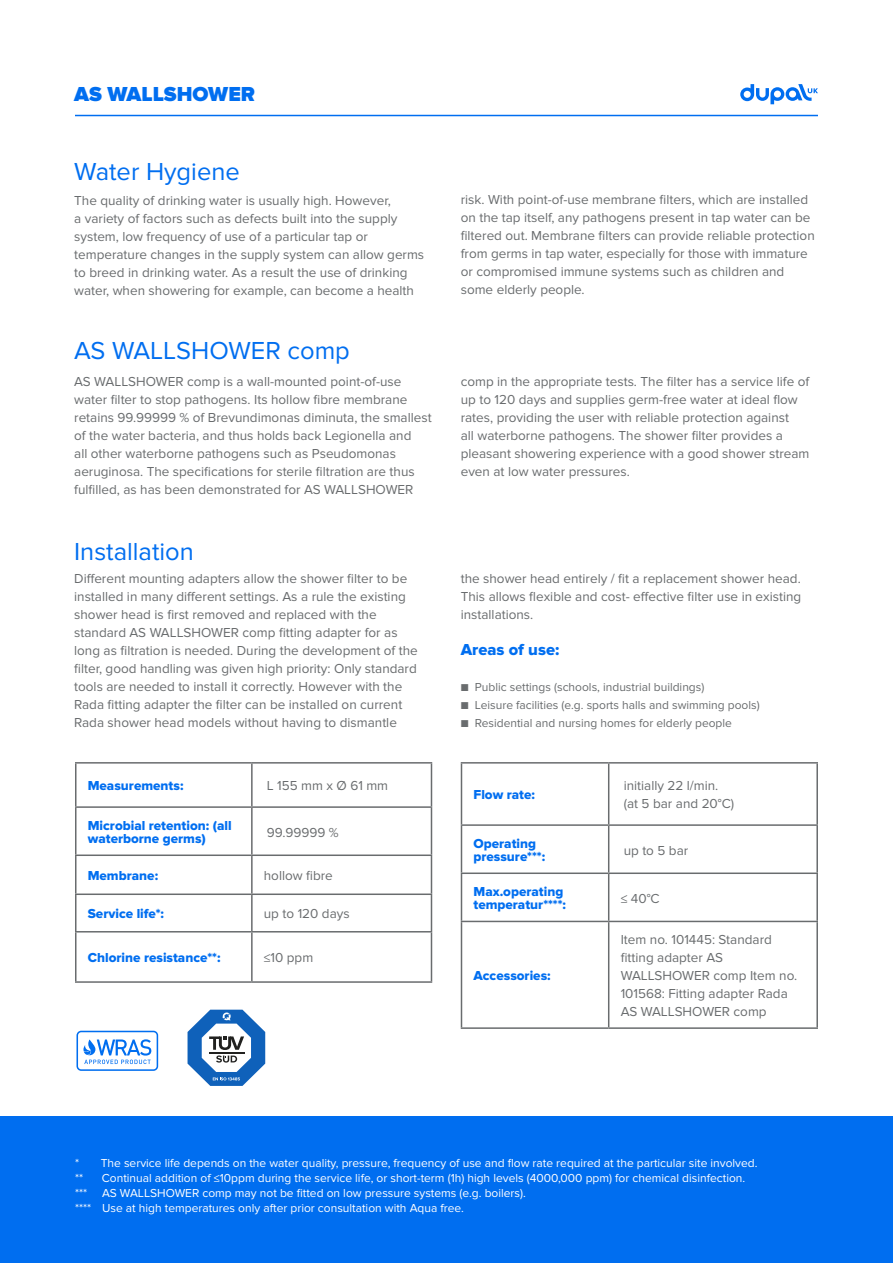
<style>
.page{position:relative;width:893px;height:1263px;background:#fff}
.page>*{position:absolute;margin:0;border:0;box-sizing:border-box;transform-origin:0 0}
.t1{font:25.5px "Proxima Nova";color:#006ef0}
.t2{font:900 21px "Proxima Nova";color:#006ef0}
.t3{font:16.5px "Proxima Nova Extrabld";color:#006ef0}
.t4{font:13.5px/18px "Proxima Nova";color:#696c6e}
.t5{font:13.5px/13.5px "Proxima Nova Extrabld";color:#006ef0}
.t6{font:12px/15px "Proxima Nova";color:#fff}
.t7{font:12px "Proxima Nova";color:#696c6e}
</style>
<div class="page">
<hr style="left:251px;top:764px;width:2px;height:42px;background:#696c6e">
<hr style="left:75px;top:806px;width:177px;height:2px;background:#696c6e">
<hr style="left:252px;top:806px;width:180px;height:2px;background:#696c6e">
<hr style="left:251px;top:808px;width:2px;height:46px;background:#696c6e">
<hr style="left:75px;top:854px;width:177px;height:2px;background:#696c6e">
<hr style="left:252px;top:854px;width:180px;height:2px;background:#696c6e">
<hr style="left:251px;top:856px;width:2px;height:37px;background:#696c6e">
<hr style="left:75px;top:893px;width:177px;height:2px;background:#696c6e">
<hr style="left:252px;top:893px;width:180px;height:2px;background:#696c6e">
<hr style="left:251px;top:895px;width:2px;height:36px;background:#696c6e">
<hr style="left:75px;top:931px;width:177px;height:1px;background:#696c6e">
<hr style="left:252px;top:931px;width:180px;height:1px;background:#696c6e">
<hr style="left:251px;top:932px;width:2px;height:49px;background:#696c6e">
<hr style="left:75px;top:981px;width:177px;height:2px;background:#696c6e">
<hr style="left:252px;top:981px;width:180px;height:2px;background:#696c6e">
<hr style="left:75px;top:762px;width:177px;height:2px;background:#696c6e">
<hr style="left:75px;top:764px;width:1px;height:42px;background:#696c6e">
<hr style="left:252px;top:762px;width:180px;height:2px;background:#696c6e">
<hr style="left:431px;top:764px;width:1px;height:42px;background:#696c6e">
<hr style="left:75px;top:808px;width:1px;height:46px;background:#696c6e">
<hr style="left:431px;top:808px;width:1px;height:46px;background:#696c6e">
<hr style="left:75px;top:856px;width:1px;height:37px;background:#696c6e">
<hr style="left:431px;top:856px;width:1px;height:37px;background:#696c6e">
<hr style="left:75px;top:895px;width:1px;height:36px;background:#696c6e">
<hr style="left:431px;top:895px;width:1px;height:36px;background:#696c6e">
<hr style="left:75px;top:932px;width:1px;height:49px;background:#696c6e">
<hr style="left:431px;top:932px;width:1px;height:49px;background:#696c6e">
<hr style="left:608px;top:764px;width:1px;height:60px;background:#696c6e">
<hr style="left:461px;top:824px;width:148px;height:2px;background:#696c6e">
<hr style="left:609px;top:824px;width:209px;height:2px;background:#696c6e">
<hr style="left:608px;top:826px;width:1px;height:46px;background:#696c6e">
<hr style="left:461px;top:872px;width:148px;height:2px;background:#696c6e">
<hr style="left:609px;top:872px;width:209px;height:2px;background:#696c6e">
<hr style="left:608px;top:874px;width:1px;height:47px;background:#696c6e">
<hr style="left:461px;top:921px;width:148px;height:1px;background:#696c6e">
<hr style="left:609px;top:921px;width:209px;height:1px;background:#696c6e">
<hr style="left:608px;top:922px;width:1px;height:105px;background:#696c6e">
<hr style="left:461px;top:1027px;width:148px;height:2px;background:#696c6e">
<hr style="left:609px;top:1027px;width:209px;height:2px;background:#696c6e">
<hr style="left:461px;top:762px;width:148px;height:2px;background:#696c6e">
<hr style="left:461px;top:764px;width:1px;height:60px;background:#696c6e">
<hr style="left:609px;top:762px;width:209px;height:2px;background:#696c6e">
<hr style="left:816px;top:764px;width:2px;height:60px;background:#696c6e">
<hr style="left:461px;top:826px;width:1px;height:46px;background:#696c6e">
<hr style="left:816px;top:826px;width:2px;height:46px;background:#696c6e">
<hr style="left:461px;top:874px;width:1px;height:47px;background:#696c6e">
<hr style="left:816px;top:874px;width:2px;height:47px;background:#696c6e">
<hr style="left:461px;top:922px;width:1px;height:105px;background:#696c6e">
<hr style="left:816px;top:922px;width:2px;height:105px;background:#696c6e">
<div style="left:0;top:1116px;width:893px;height:147px;background:#006ef0"></div>
<svg style="left:76px;top:1031px;width:82px;height:40px"></svg>
<svg style="left:188px;top:1010px;width:77px;height:76px"></svg>
<hr style="left:75px;top:115px;width:743px;height:1px;background:#006ef0">
<svg style="left:740px;top:84px;width:78px;height:20px"></svg>
<h2 class="t2" style="left:74px;top:82px;width:182px">AS WALLSHOWER</h2>
<h1 class="t1" style="left:74px;top:157px;width:167px">Water Hygiene</h1>
<p class="t4" style="left:74px;top:191px;width:352px">The quality of drinking water is usually high. However,<br>a variety of factors such as defects built into the supply system, low frequency of use of a particular tap or temperature changes in the supply system can allow germs to breed in drinking water. As a result the use of drinking water, when showering for example, can become a health</p>
<h1 class="t1" style="left:74px;top:336px;width:277px">AS WALLSHOWER comp</h1>
<p class="t4" style="left:74px;top:373px;width:359px">AS WALLSHOWER comp is a wall-mounted point-of-use water filter to stop pathogens. Its hollow fibre membrane retains 99.99999 % of Brevundimonas diminuta, the smallest of the water bacteria, and thus holds back Legionella and<br>all other waterborne pathogens such as Pseudomonas aeruginosa. The specifications for sterile filtration are thus fulfilled, as has been demonstrated for AS WALLSHOWER</p>
<h1 class="t1" style="left:74px;top:537px;width:121px">Installation</h1>
<p class="t4" style="left:74px;top:570px;width:345px">Different mounting adapters allow the shower filter to be installed in many different settings. As a rule the existing shower head is first removed and replaced with the standard AS WALLSHOWER comp fitting adapter for as long as filtration is needed. During the development of the filter, good handling was given high priority: Only standard tools are needed to install it correctly. However with the Rada fitting adapter the filter can be installed on current Rada shower head models without having to dismantle</p>
<p class="t5" style="left:88px;top:779px;width:97px">Measurements:</p>
<p class="t4" style="left:267px;top:777px;width:123px">L 155 mm x Ø 61 mm</p>
<p class="t5" style="left:88px;top:819px;width:145px">Microbial retention: (all waterborne germs)</p>
<p class="t4" style="left:267px;top:823px;width:73px">99.99999 %</p>
<p class="t5" style="left:88px;top:869px;width:72px">Membrane:</p>
<p class="t4" style="left:264px;top:867px;width:71px">hollow fibre</p>
<p class="t5" style="left:88px;top:907px;width:78px">Service life*:</p>
<p class="t4" style="left:264px;top:905px;width:87px">up to 120 days</p>
<p class="t5" style="left:88px;top:951px;width:134px">Chlorine resistance**:</p>
<p class="t4" style="left:264px;top:949px;width:51px">≤10 ppm</p>
<p class="t4" style="left:461px;top:191px;width:356px">risk. With point-of-use membrane filters, which are installed on the tap itself, any pathogens present in tap water can be filtered out. Membrane filters can provide reliable protection from germs in tap water, especially for those with immature or compromised immune systems such as children and some elderly people.</p>
<p class="t4" style="left:461px;top:373px;width:350px">comp in the appropriate tests. The filter has a service life of up to 120 days and supplies germ-free water at ideal flow rates, providing the user with reliable protection against<br>all waterborne pathogens. The shower filter provides a pleasant showering experience with a good shower stream even at low water pressures.</p>
<p class="t4" style="left:461px;top:570px;width:342px;text-align:justify">the shower head entirely / fit a replacement shower head.<br>This allows flexible and cost- effective filter use in existing installations.</p>
<p class="t3" style="left:461px;top:640px;width:100px">Areas of use:</p>
<p class="t7" style="left:461px;top:680px;width:245px">■ Public settings (schools, industrial buildings)</p>
<p class="t7" style="left:461px;top:698px;width:300px">■ Leisure facilities (e.g. sports halls and swimming pools)</p>
<p class="t7" style="left:461px;top:716px;width:273px">■ Residential and nursing homes for elderly people</p>
<p class="t5" style="left:473px;top:788px;width:63px">Flow rate:</p>
<p class="t4" style="left:624px;top:777px;width:112px">initially 22 l/min. (at 5 bar and 20°C)</p>
<p class="t5" style="left:473px;top:837px;width:73px">Operating pressure***:</p>
<p class="t4" style="left:624px;top:841px;width:66px">up to 5 bar</p>
<p class="t5" style="left:473px;top:885px;width:94px">Max.operating temperatur****:</p>
<p class="t4" style="left:621px;top:889px;width:41px">≤ 40°C</p>
<p class="t5" style="left:473px;top:969px;width:79px">Accessories:</p>
<p class="t4" style="left:621px;top:931px;width:178px">Item no. 101445: Standard fitting adapter AS<br>WALLSHOWER comp Item no.<br>101568: Fitting adapter Rada<br>AS WALLSHOWER comp</p>
<p class="t6" style="left:75px;top:1156px;width:684px">* The service life depends on the water quality, pressure, frequency of use and flow rate required at the particular site involved. **</p>
<p class="t6" style="left:75px;top:1171px;width:672px;text-indent:27px">Continual addition of ≤10ppm during the service life, or short-term (1h) high levels (4000,000 ppm) for chemical disinfection. *** AS WALLSHOWER comp may not be fitted on low pressure systems (e.g. boilers).<br>**** Use at high temperatures only after prior consultation with Aqua free.</p>
</div>
